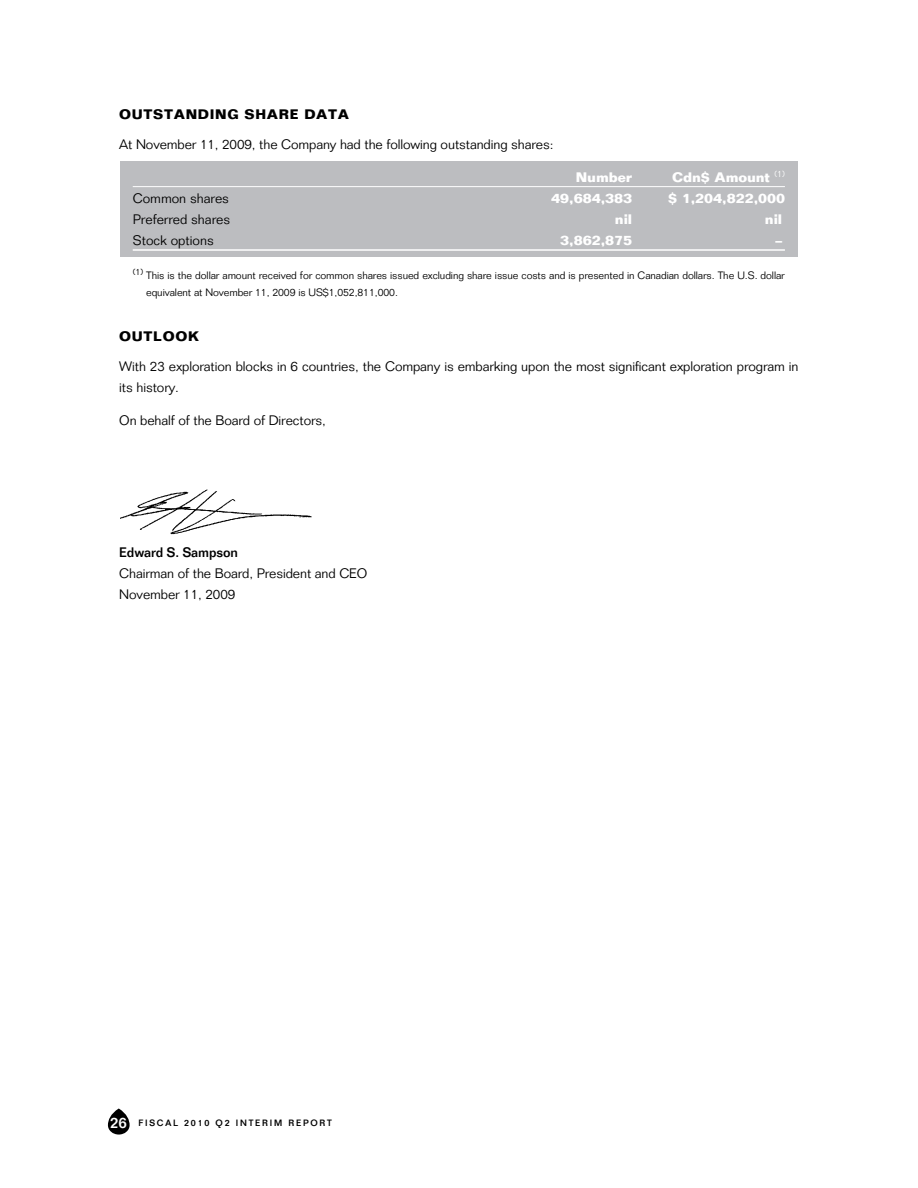
<style>
.page{position:relative;width:918px;height:1188px;background:#fff}
.page>*{position:absolute;margin:0;border:0;box-sizing:border-box;transform-origin:0 0}
.t1{font:300 13.5px/21px "Folio";letter-spacing:-.005em;color:#000}
.t2{font:700 13.5px "Folio";color:#fff}
.t3{font:700 13.5px "Folio";letter-spacing:.05em;color:#000}
.t4{font:500 13.5px "Folio";color:#000}
.t5{font:300 10.5px/16.5px "Folio";letter-spacing:-.005em;color:#000}
.t6{font:500 9px "Folio";letter-spacing:.2em;color:#000}
.s1{font-size:15px;color:#fff}
</style>
<div class="page">
<div style="left:120px;top:162px;width:677px;height:95px;background:#bcbdc0"></div>
<img style="left:120px;top:489px;width:192px;height:46px">
<svg style="left:108px;top:1108px;width:22px;height:27px"></svg>
<hr style="left:133px;top:186px;width:652px;height:1px;background:#fff">
<hr style="left:133px;top:249px;width:652px;height:2px;background:#fff">
<p class="t3" style="left:119px;top:106px;width:231px">OUTSTANDING SHARE DATA</p>
<p class="t1" style="left:119px;top:134px;width:436px">At November 11, 2009, the Company had the following outstanding shares:</p>
<p class="t2" style="left:576px;top:169px;width:58px">Number</p>
<p class="t2" style="left:672px;top:169px;width:114px">Cdn$ Amount <sup>(1)</sup></p>
<p class="t1" style="left:133px;top:188px;width:98px">Common shares</p>
<p class="t2" style="left:551px;top:190px;width:83px">49,684,383</p>
<p class="t2" style="left:668px;top:190px;width:119px">$ 1,204,822,000</p>
<p class="t1" style="left:133px;top:209px;width:99px">Preferred shares</p>
<p class="t2" style="left:615px;top:211px;width:19px">nil</p>
<p class="t2" style="left:765px;top:211px;width:19px">nil</p>
<p class="t1" style="left:133px;top:230px;width:83px">Stock options</p>
<p class="t2" style="left:560px;top:232px;width:74px">3,862,875</p>
<p class="t2" style="left:775px;top:232px;width:8px">–</p>
<p class="t5" style="left:146px;top:267px;width:640px;text-indent:-13px"><sup>(1)</sup> This is the dollar amount received for common shares issued excluding share issue costs and is presented in Canadian dollars. The U.S. dollar equivalent at November 11, 2009 is US$1,052,811,000.</p>
<p class="t3" style="left:119px;top:328px;width:81px">OUTLOOK</p>
<p class="t1" style="left:119px;top:356px;width:681px">With 23 exploration blocks in 6 countries, the Company is embarking upon the most significant exploration program in its history.</p>
<p class="t1" style="left:119px;top:410px;width:208px">On behalf of the Board of Directors,</p>
<p class="t4" style="left:119px;top:544px;width:120px">EDWARD S. SAMPSON</p>
<p class="t1" style="left:119px;top:563px;width:249px">Chairman of the Board, President and CEO<br>November 11, 2009</p>
<p class="t6" style="left:110px;top:1118px;width:223px"><span class="s1">26</span> FISCAL 2010 Q2 I NTERIM REPORT</p>
</div>
